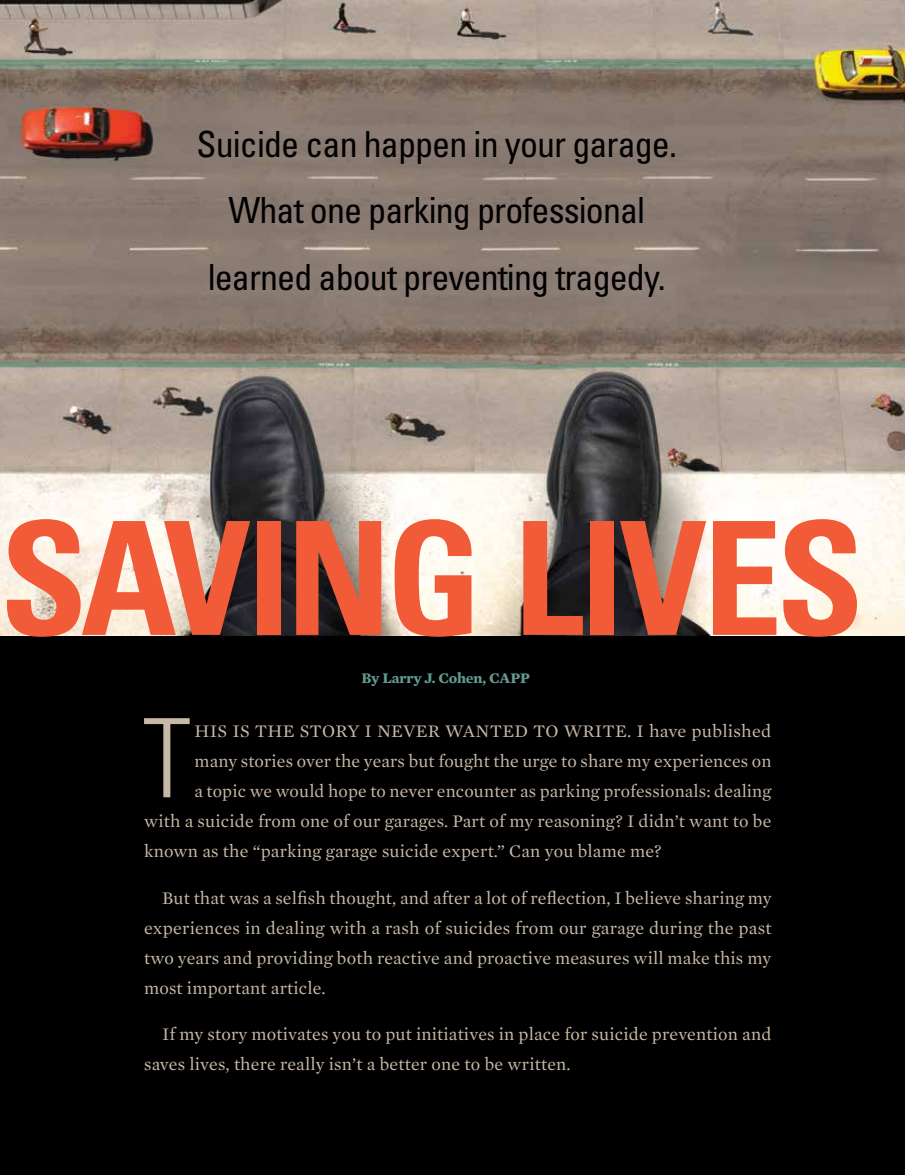
<style>
.page{position:relative;width:905px;height:1175px;background:#fff}
.page>*{position:absolute;margin:0;border:0;box-sizing:border-box;transform-origin:0 0}
.t1{font:700 condensed 157.65px "Univers LT Std";letter-spacing:-.03em;color:#f15b37}
.t2{font:300 condensed 109.5px "Univers LT Std";color:#c8b9a7}
.t3{font:condensed 36px/66.8px "Univers LT Std";letter-spacing:-.025em;color:#000;text-align:center}
.t4{font:18px/30px "Mercury Text G1";letter-spacing:.01em;color:#c8b9a7;text-align:justify}
.t5{font:700 15px "Mercury Text G1";letter-spacing:-.01em;color:#639b90}
</style>
<div class="page">
<div style="left:0;top:635px;width:904px;height:539px;background:#000"></div>
<img style="left:0;top:0;width:904px;height:635px">
<h3 class="t3" style="left:196px;top:110px;width:482px">Suicide can happen in your garage.<br>What one parking professional learned about preventing tragedy.</h3>
<h1 class="t1" style="left:0;top:482px;width:865px">SAVING LIVES</h1>
<p class="t5" style="left:361px;top:666px;width:170px">By Larry J. Cohen, CAPP</p>
<h2 class="t2" style="left:142px;top:693px;width:50px">T</h2>
<p class="t4" style="left:194px;top:715px;width:578px">HIS IS THE STORY I NEVER WANTED TO WRITE. I have published</p>
<p class="t4" style="left:194px;top:745px;width:578px">many stories over the years but fought the urge to share my experiences on</p>
<p class="t4" style="left:194px;top:775px;width:578px">a topic we would hope to never encounter as parking professionals: dealing</p>
<p class="t4" style="left:144px;top:805px;width:629px">with a suicide from one of our garages. Part of my reasoning? I didn’t want to be</p>
<p class="t4" style="left:144px;top:835px;width:519px">known as the “parking garage suicide expert.” Can you blame me?</p>
<p class="t4" style="left:144px;top:882px;width:629px;text-indent:18px">But that was a selfish thought, and after a lot of reflection, I believe sharing my experiences in dealing with a rash of suicides from our garage during the past two years and providing both reactive and proactive measures will make this my most important article.</p>
<p class="t4" style="left:144px;top:1018px;width:629px;text-indent:18px">If my story motivates you to put initiatives in place for suicide prevention and saves lives, there really isn’t a better one to be written.</p>
</div>
